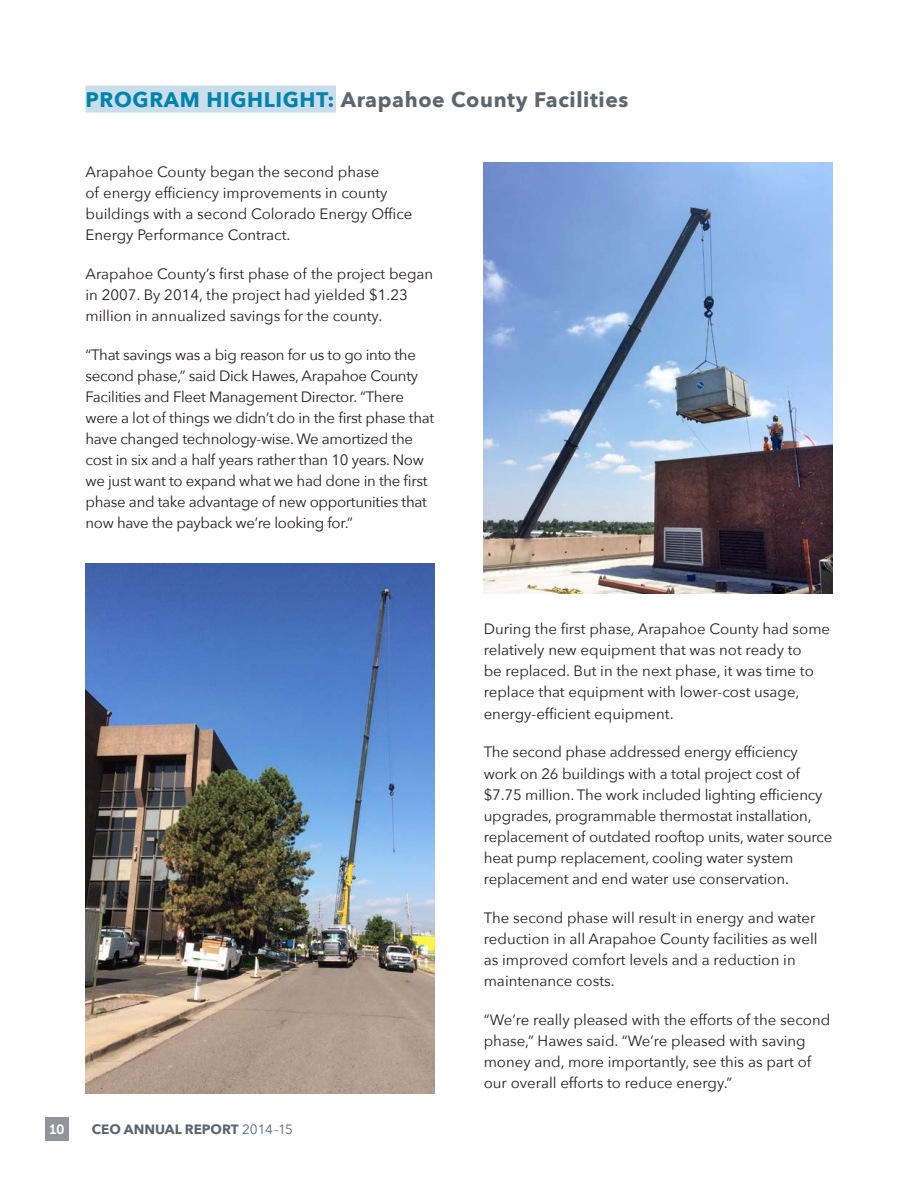
<style>
.page{position:relative;width:918px;height:1188px;background:#fff}
.page>*{position:absolute;margin:0;border:0;box-sizing:border-box;transform-origin:0 0}
.t1{font:700 21px "Avenir Next";letter-spacing:.03em;color:#5c666f}
.t2{font:700 21px "Avenir Next";color:#0084ad}
.t3{font:15px/21px "Avenir Next";letter-spacing:-.01em;color:#231f20}
.t4{font:700 13.5px "Avenir Next";color:#5c666f}
.t5{font:13.5px "Avenir Next";letter-spacing:-.02em;color:#5c666f}
.t6{font:13.5px "Museo Sans 700";color:#fff}
.s1{color:#0084ad}
.s2{font-weight:700}
</style>
<div class="page">
<div style="left:45px;top:1117px;width:24px;height:24px;background:#92949b"></div>
<div style="left:86px;top:86px;width:250px;height:26px;background:#c9ddea"></div>
<img style="left:86px;top:563px;width:348px;height:531px">
<img style="left:484px;top:163px;width:348px;height:431px">
<h1 class="t2" style="left:86px;top:86px;width:31px">PROGRA</h1>
<h1 class="t1" style="left:180px;top:86px;width:450px"><span class="s1">M HIG HLIG HT:</span> Arapahoe County Facilities</h1>
<p class="t3" style="left:86px;top:161px;width:329px">Arapahoe County began the second phase<br>of energy efficiency improvements in county buildings with a second Colorado Energy Office Energy Performance Contract.</p>
<p class="t3" style="left:86px;top:263px;width:349px">Arapahoe County’s first phase of the project began in 2007. By 2014, the project had yielded $1.23 million in annualized savings for the county.</p>
<p class="t3" style="left:86px;top:344px;width:350px">“That savings was a big reason for us to go into the second phase,” said Dick Hawes, Arapahoe County Facilities and Fleet Management Director. “There were a lot of things we didn’t do in the first phase that have changed technology-wise. We amortized the cost in six and a half years rather than 10 years. Now we just want to expand what we had done in the first phase and take advantage of new opportunities that now have the payback we’re looking for.”</p>
<p class="t6" style="left:49px;top:1122px;width:17px">10</p>
<p class="t4" style="left:92px;top:1121px;width:103px">CEO Annual Rep</p>
<p class="t5" style="left:211px;top:1121px;width:84px"><span class="s2">ort</span> 2014–15</p>
<p class="t3" style="left:484px;top:619px;width:348px">During the first phase, Arapahoe County had some relatively new equipment that was not ready to<br>be replaced. But in the next phase, it was time to replace that equipment with lower-cost usage, energy-efficient equipment.</p>
<p class="t3" style="left:484px;top:742px;width:350px">The second phase addressed energy efficiency work on 26 buildings with a total project cost of $7.75 million. The work included lighting efficiency upgrades, programmable thermostat installation, replacement of outdated rooftop units, water source heat pump replacement, cooling water system replacement and end water use conservation.</p>
<p class="t3" style="left:484px;top:907px;width:335px">The second phase will result in energy and water reduction in all Arapahoe County facilities as well as improved comfort levels and a reduction in maintenance costs.</p>
<p class="t3" style="left:484px;top:1009px;width:348px">“We’re really pleased with the efforts of the second phase,” Hawes said. “We’re pleased with saving money and, more importantly, see this as part of our overall efforts to reduce energy.”</p>
</div>
